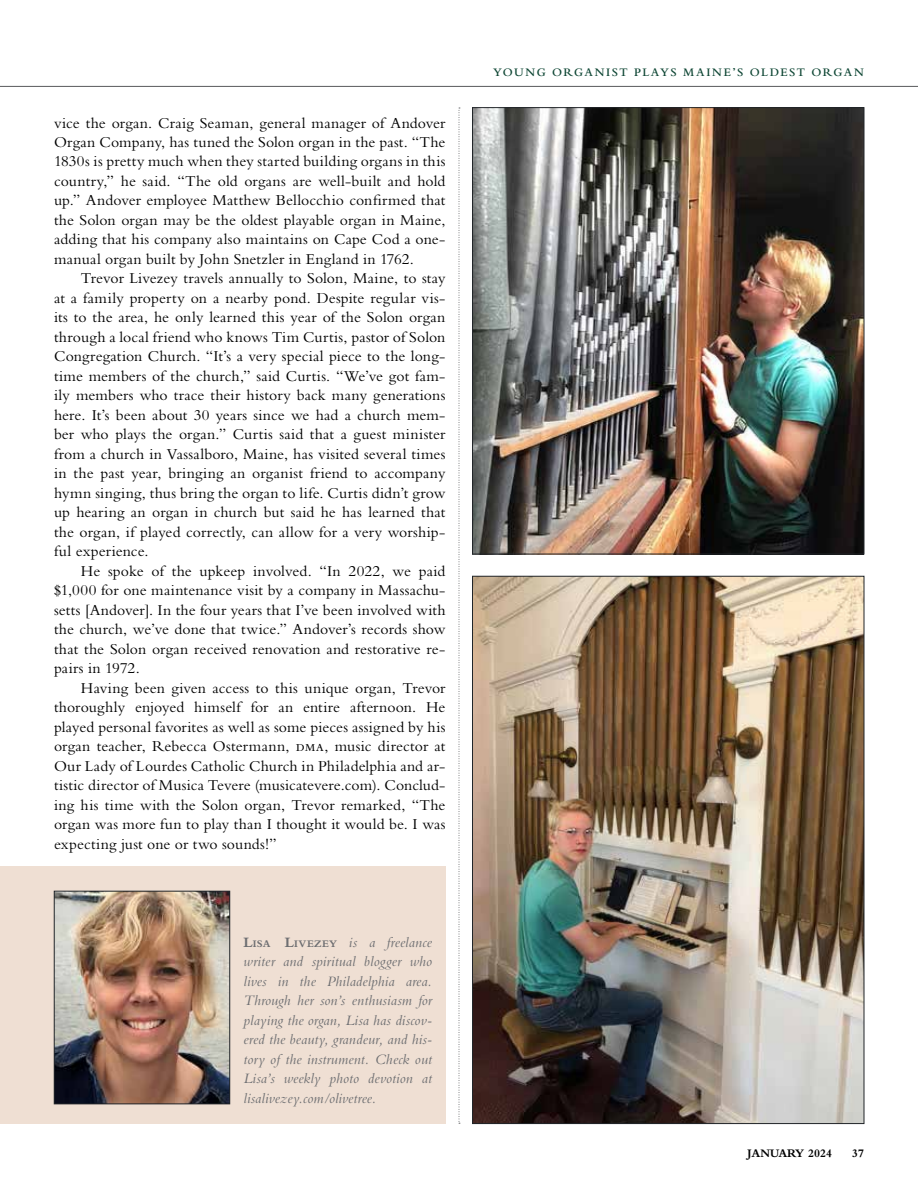
<style>
.page{position:relative;width:918px;height:1188px;background:#fff}
.page>*{position:absolute;margin:0;border:0;box-sizing:border-box;transform-origin:0 0}
.t1{font:15.75px/19.5px "Bembo Std";letter-spacing:.015em;color:#000;text-align:justify}
.t2{font:italic 15px/19.5px "Bembo Std";letter-spacing:.005em;color:#6d6e71;text-align:justify}
.t3{font:600 12px "Bembo Std";letter-spacing:.12em;color:#0f4735}
.t4{font:700 12px "Bembo Std";color:#000}
.s1{font-weight:700;font-style:normal}
.s2{font-weight:700;font-style:normal;font-size:10.5px}
</style>
<div class="page">
<div style="left:0;top:866px;width:446px;height:257px;background:#efdfd3"></div>
<img style="left:56px;top:893px;width:172px;height:209px">
<div style="left:54px;top:891px;width:176px;height:213px;border:1px solid #212529"></div>
<img style="left:474px;top:578px;width:388px;height:544px">
<img style="left:474px;top:109px;width:388px;height:443px">
<svg style="left:459px;top:108px;width:1px;height:1016px"></svg>
<hr style="left:0;top:86px;width:918px;height:1px;background:#58595b">
<p class="t1" style="left:54px;top:113px;width:393px">vice the organ. Craig Seaman, general manager of Andover Organ Company, has tuned the Solon organ in the past. “The 1830s is pretty much when they started building organs in this country,” he said. “The old organs are well-built and hold up.” Andover employee Matthew Bellocchio confirmed that the Solon organ may be the oldest playable organ in Maine, adding that his company also maintains on Cape Cod a one&shy;manual organ built by John Snetzler in England in 1762.</p>
<p class="t1" style="left:54px;top:269px;width:393px;text-indent:27px">Trevor Livezey travels annually to Solon, Maine, to stay at a family property on a nearby pond. Despite regular vis&shy;its to the area, he only learned this year of the Solon organ through a local friend who knows Tim Curtis, pastor of Solon Congregation Church. “It’s a very special piece to the long&shy;time members of the church,” said Curtis. “We’ve got fam&shy;ily members who trace their history back many generations here. It’s been about 30 years since we had a church mem&shy;ber who plays the organ.” Curtis said that a guest minister from a church in Vassalboro, Maine, has visited several times in the past year, bringing an organist friend to accompany hymn singing, thus bring the organ to life. Curtis didn’t grow up hearing an organ in church but said he has learned that the organ, if played correctly, can allow for a very worship&shy;ful experience.</p>
<p class="t1" style="left:54px;top:561px;width:393px;text-indent:27px">He spoke of the upkeep involved. “In 2022, we paid $1,000 for one maintenance visit by a company in Massachu&shy;setts [Andover]. In the four years that I’ve been involved with the church, we’ve done that twice.” Andover’s records show that the Solon organ received renovation and restorative re&shy;pairs in 1972.</p>
<p class="t1" style="left:54px;top:678px;width:393px;text-indent:27px">Having been given access to this unique organ, Trevor thoroughly enjoyed himself for an entire afternoon. He played personal favorites as well as some pieces assigned by his organ teacher, Rebecca Ostermann, dma, music director at Our Lady of Lourdes Catholic Church in Philadelphia and ar&shy;tistic director of Musica Tevere (musicatevere.com). Conclud&shy;ing his time with the Solon organ, Trevor remarked, “The organ was more fun to play than I thought it would be. I was expecting just one or two sounds!”</p>
<p class="t2" style="left:244px;top:932px;width:190px"><span class="s1">L</span><span class="s2">ISA</span> <span class="s1">L</span><span class="s2">IVEZEY</span> is a freelance writer and spiritual blogger who lives in the Philadelphia area.<br>Through her son’s enthusiasm for playing the organ, Lisa has discov&shy;ered the beauty, grandeur, and his&shy;tory of the instrument. Check out Lisa’s weekly photo devotion at lisalivezey.com/olivetree.</p>
<p class="t3" style="left:493px;top:65px;width:372px">YOUNG ORGANIST PLAYS MAINE’S OLDEST ORGAN</p>
<p class="t4" style="left:748px;top:1146px;width:86px">JANUARY 2024</p>
<p class="t4" style="left:852px;top:1146px;width:13px">37</p>
</div>
